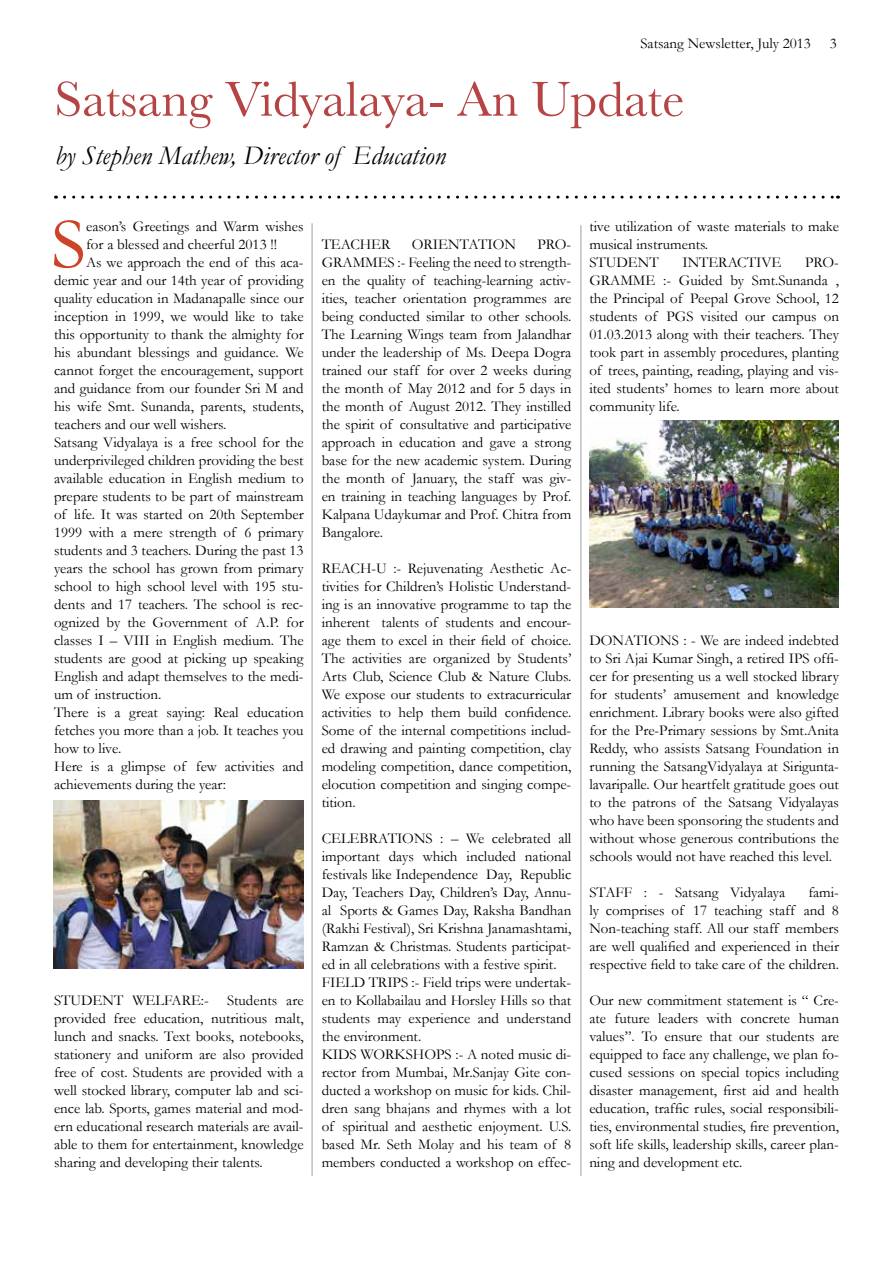
<style>
.page{position:relative;width:893px;height:1263px;background:#fff}
.page>*{position:absolute;margin:0;border:0;box-sizing:border-box;transform-origin:0 0}
.t1{font:72.75px "Garamond";color:#cd4327}
.t2{font:51px "Baskerville";color:#b64445}
.t3{font:italic 27px "Garamond";color:#000}
.t4{font:15px/18px "Garamond";color:#000;text-align:justify}
</style>
<div class="page">
<svg style="left:64px;top:196px;width:774px;height:3px"></svg>
<img style="left:53px;top:801px;width:251px;height:167px">
<img style="left:589px;top:420px;width:250px;height:187px">
<hr style="left:311px;top:223px;width:2px;height:953px;background:#bcbec0">
<hr style="left:580px;top:225px;width:2px;height:951px;background:#bcbec0">
<p class="t4" style="left:640px;top:34px;width:172px">Satsang Newsletter, July 2013</p>
<p class="t4" style="left:830px;top:34px;width:9px">3</p>
<h2 class="t2" style="left:54px;top:69px;width:632px">Satsang Vidyalaya- An Update</h2>
<h3 class="t3" style="left:55px;top:140px;width:392px">by Stephen Mathew, Director of Education</h3>
<h1 class="t1" style="left:51px;top:200px;width:36px">S</h1>
<p class="t4" style="left:86px;top:217px;width:219px">eason’s Greetings and Warm wishes</p>
<p class="t4" style="left:86px;top:235px;width:192px">for a blessed and cheerful 2013 !!</p>
<p class="t4" style="left:86px;top:253px;width:219px">As we approach the end of this aca-</p>
<p class="t4" style="left:54px;top:271px;width:251px">demic year and our 14th year of providing</p>
<p class="t4" style="left:54px;top:289px;width:251px">quality education in Madanapalle since our</p>
<p class="t4" style="left:54px;top:307px;width:251px">inception in 1999, we would like to take</p>
<p class="t4" style="left:54px;top:325px;width:251px">this opportunity to thank the almighty for</p>
<p class="t4" style="left:54px;top:343px;width:251px">his abundant blessings and guidance. We</p>
<p class="t4" style="left:54px;top:361px;width:251px">cannot forget the encouragement, support</p>
<p class="t4" style="left:54px;top:379px;width:251px">and guidance from our founder Sri M and</p>
<p class="t4" style="left:54px;top:397px;width:251px">his wife Smt. Sunanda, parents, students,</p>
<p class="t4" style="left:54px;top:415px;width:174px">teachers and our well wishers.</p>
<p class="t4" style="left:54px;top:433px;width:251px">Satsang Vidyalaya is a free school for the</p>
<p class="t4" style="left:54px;top:451px;width:251px">underprivileged children providing the best</p>
<p class="t4" style="left:54px;top:469px;width:251px">available education in English medium to</p>
<p class="t4" style="left:54px;top:487px;width:251px">prepare students to be part of mainstream</p>
<p class="t4" style="left:54px;top:505px;width:251px">of life. It was started on 20th September</p>
<p class="t4" style="left:54px;top:523px;width:251px">1999 with a mere strength of 6 primary</p>
<p class="t4" style="left:54px;top:541px;width:251px">students and 3 teachers. During the past 13</p>
<p class="t4" style="left:54px;top:559px;width:251px">years the school has grown from primary</p>
<p class="t4" style="left:54px;top:577px;width:251px">school to high school level with 195 stu-</p>
<p class="t4" style="left:54px;top:595px;width:251px">dents and 17 teachers. The school is rec-</p>
<p class="t4" style="left:54px;top:613px;width:251px">ognized by the Government of A.P. for</p>
<p class="t4" style="left:54px;top:631px;width:251px">classes I – VIII in English medium. The</p>
<p class="t4" style="left:54px;top:649px;width:251px">students are good at picking up speaking</p>
<p class="t4" style="left:54px;top:667px;width:251px">English and adapt themselves to the medi-</p>
<p class="t4" style="left:54px;top:685px;width:109px">um of instruction.</p>
<p class="t4" style="left:54px;top:703px;width:251px">There is a great saying: Real education</p>
<p class="t4" style="left:54px;top:721px;width:251px">fetches you more than a job. It teaches you</p>
<p class="t4" style="left:54px;top:739px;width:69px">how to live.</p>
<p class="t4" style="left:54px;top:757px;width:251px">Here is a glimpse of few activities and</p>
<p class="t4" style="left:54px;top:775px;width:174px">achievements during the year:</p>
<p class="t4" style="left:54px;top:991px;width:251px">STUDENT WELFARE:- Students are provided free education, nutritious malt, lunch and snacks. Text books, notebooks, stationery and uniform are also provided free of cost. Students are provided with a well stocked library, computer lab and sci&shy;ence lab. Sports, games material and mod&shy;ern educational research materials are avail&shy;able to them for entertainment, knowledge sharing and developing their talents.</p>
<p class="t4" style="left:322px;top:235px;width:70px">TEACHER</p>
<p class="t4" style="left:412px;top:235px;width:106px">ORIENTATION</p>
<p class="t4" style="left:322px;top:235px;width:251px;text-indent:216px">PRO-GRAMMES :- Feeling the need to strength&shy;en the quality of teaching-learning activ&shy;ities, teacher orientation programmes are being conducted similar to other schools.<br>The Learning Wings team from Jalandhar under the leadership of Ms. Deepa Dogra trained our staff for over 2 weeks during the month of May 2012 and for 5 days in the month of August 2012. They instilled the spirit of consultative and participative approach in education and gave a strong base for the new academic system. During the month of January, the staff was giv&shy;en training in teaching languages by Prof.<br>Kalpana Udaykumar and Prof. Chitra from Bangalore.</p>
<p class="t4" style="left:322px;top:559px;width:251px">REACH-U :- Rejuvenating Aesthetic Ac&shy;tivities for Children’s Holistic Understand&shy;ing is an innovative programme to tap the inherent talents of students and encour&shy;age them to excel in their field of choice.<br>The activities are organized by Students’ Arts Club, Science Club &amp; Nature Clubs.<br>We expose our students to extracurricular activities to help them build confidence.<br>Some of the internal competitions includ&shy;ed drawing and painting competition, clay modeling competition, dance competition, elocution competition and singing compe&shy;tition.</p>
<p class="t4" style="left:322px;top:829px;width:251px;text-align:left">CELEBRATIONS : – We celebrated all important days which included national festivals like Independence Day, Republic Day, Teachers Day, Children’s Day, Annu&shy;al Sports &amp; Games Day, Raksha Bandhan (Rakhi Festival), Sri Krishna Janamashtami, Ramzan &amp; Christmas. Students participat&shy;ed in all celebrations with a festive spirit.<br>FIELD TRIPS :- Field trips were undertak&shy;en to Kollabailau and Horsley Hills so that students may experience and understand the environment.<br>KIDS WORKSHOPS :- A noted music di&shy;rector from Mumbai, Mr.Sanjay Gite con&shy;ducted a workshop on music for kids. Chil&shy;dren sang bhajans and rhymes with a lot of spiritual and aesthetic enjoyment. U.S. based Mr. Seth Molay and his team of 8 members conducted a workshop on effec-</p>
<p class="t4" style="left:589px;top:217px;width:251px;text-align:left">tive utilization of waste materials to make musical instruments.<br>STUDENT</p>
<p class="t4" style="left:682px;top:253px;width:100px">INTERACTIVE</p>
<p class="t4" style="left:589px;top:253px;width:251px;text-indent:216px">PRO-GRAMME :- Guided by Smt.Sunanda , the Principal of Peepal Grove School, 12 students of PGS visited our campus on 01.03.2013 along with their teachers. They took part in assembly procedures, planting of trees, painting, reading, playing and vis&shy;ited students’ homes to learn more about community life.</p>
<p class="t4" style="left:589px;top:631px;width:251px">DONATIONS : - We are indeed indebted to Sri Ajai Kumar Singh, a retired IPS offi&shy;cer for presenting us a well stocked library for students’ amusement and knowledge enrichment. Library books were also gifted for the Pre-Primary sessions by Smt.Anita Reddy, who assists Satsang Foundation in running the SatsangVidyalaya at Sirigunta&shy;lavaripalle. Our heartfelt gratitude goes out to the patrons of the Satsang Vidyalayas who have been sponsoring the students and without whose generous contributions the schools would not have reached this level.</p>
<p class="t4" style="left:589px;top:883px;width:197px">STAFF : - Satsang Vidyalaya</p>
<p class="t4" style="left:589px;top:883px;width:251px;text-indent:219px">fami&shy;ly comprises of 17 teaching staff and 8<br>Non-teaching staff. All our staff members are well qualified and experienced in their respective field to take care of the children.</p>
<p class="t4" style="left:589px;top:991px;width:251px">Our new commitment statement is “ Cre&shy;ate future leaders with concrete human values”. To ensure that our students are equipped to face any challenge, we plan fo&shy;cused sessions on special topics including disaster management, first aid and health education, traffic rules, social responsibili&shy;ties, environmental studies, fire prevention, soft life skills, leadership skills, career plan&shy;ning and development etc.</p>
</div>
